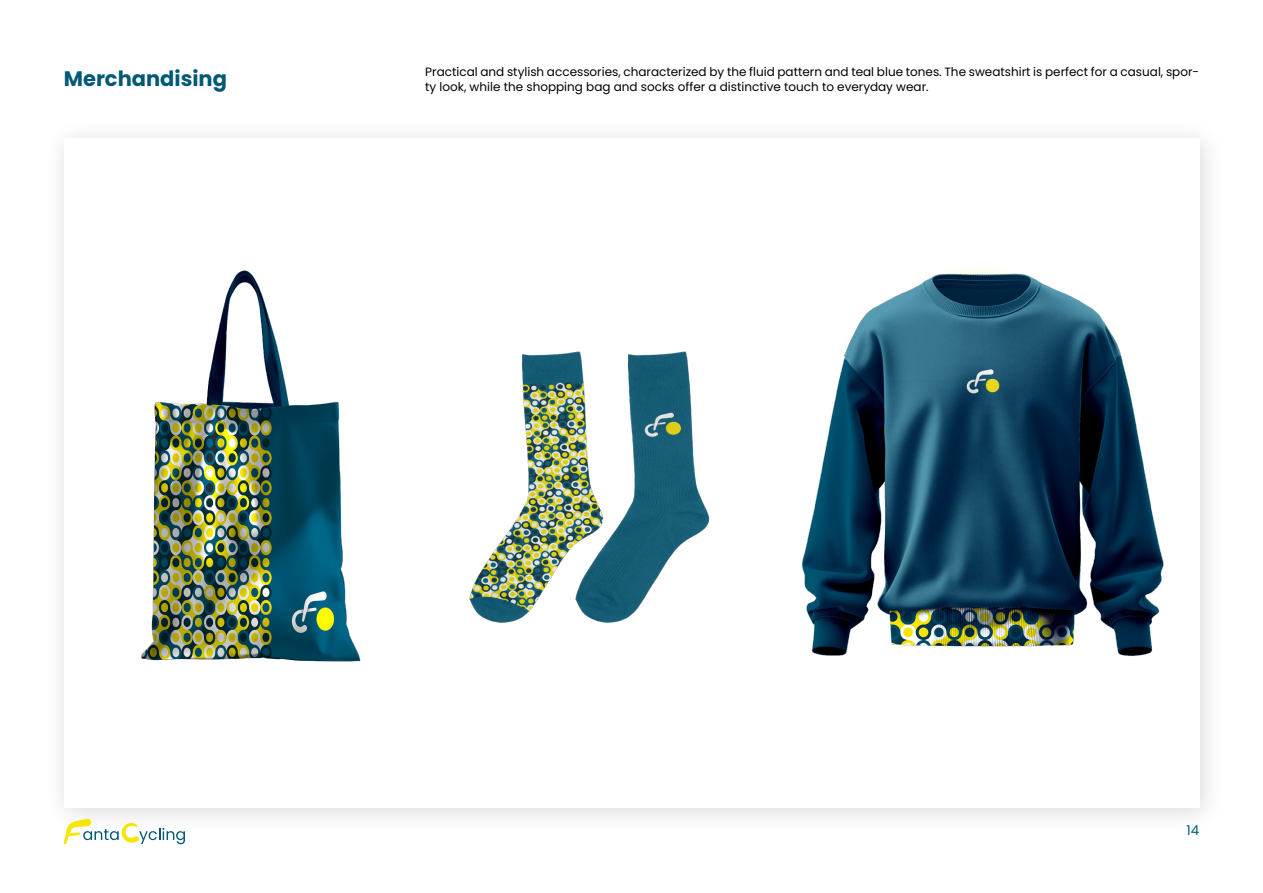
<style>
.page{position:relative;width:1263px;height:893px;background:#fff}
.page>*{position:absolute;margin:0;border:0;box-sizing:border-box;transform-origin:0 0}
.t1{font:700 21px "Poppins";color:#005975}
.t2{font:13.5px "Poppins";color:#005975}
.t3{font:12px/14.4px "Poppins";color:#000}
</style>
<div class="page">
<div style="left:44px;top:118px;width:1181px;height:716px;background:#000;opacity:.15"></div>
<div style="left:64px;top:138px;width:1135px;height:670px;background:#fff"></div>
<svg style="left:64px;top:818px;width:121px;height:26px"></svg>
<img style="left:141px;top:270px;width:220px;height:392px">
<img style="left:469px;top:351px;width:241px;height:272px">
<img style="left:802px;top:269px;width:362px;height:387px">
<p class="t1" style="left:64px;top:66px;width:165px">Merchandising</p>
<p class="t3" style="left:425px;top:65px;width:775px">Practical and stylish accessories, characterized by the fluid pattern and teal blue tones. The sweatshirt is perfect for a casual, spor&shy;ty look, while the shopping bag and socks offer a distinctive touch to everyday wear.</p>
<p class="t2" style="left:1186px;top:822px;width:14px">14</p>
</div>
